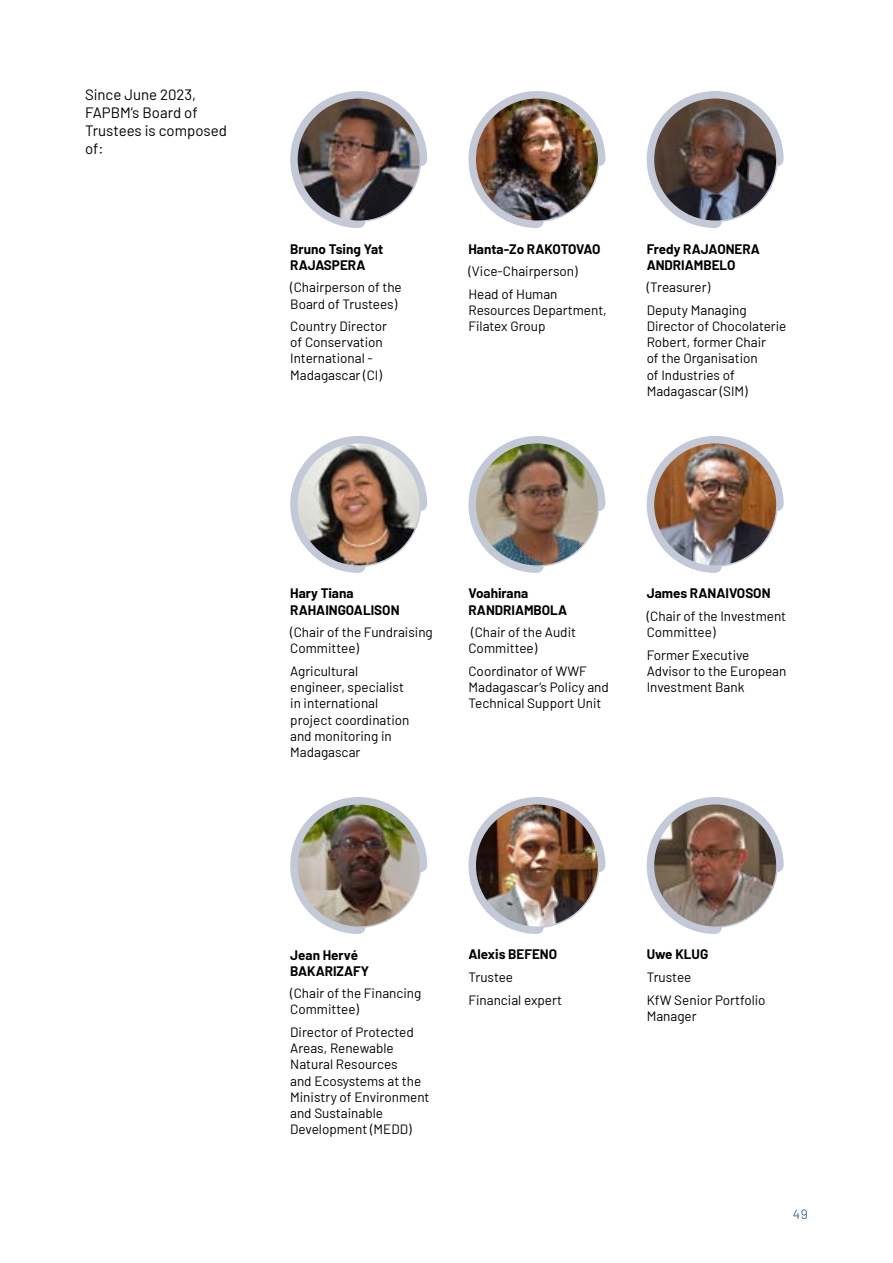
<style>
.page{position:relative;width:893px;height:1263px;background:#fff}
.page>*{position:absolute;margin:0;border:0;box-sizing:border-box;transform-origin:0 0}
.t1{font:15px/18px "Barlow";color:#000}
.t2{font:13.5px/16.2px "Barlow";color:#000}
.t3{font:700 13.5px/16.2px "Barlow";color:#000}
.t4{font:300 13.5px "Barlow";color:#044e71}
</style>
<div class="page">
<svg style="left:290px;top:91px;width:138px;height:137px"></svg>
<img style="left:297px;top:98px;width:123px;height:123px;border-radius:62px">
<svg style="left:468px;top:91px;width:138px;height:137px"></svg>
<img style="left:475px;top:98px;width:124px;height:123px;border-radius:62px">
<svg style="left:646px;top:91px;width:138px;height:137px"></svg>
<img style="left:653px;top:98px;width:124px;height:123px;border-radius:62px">
<svg style="left:290px;top:436px;width:138px;height:137px"></svg>
<img style="left:297px;top:443px;width:123px;height:123px;border-radius:62px">
<svg style="left:468px;top:436px;width:138px;height:137px"></svg>
<img style="left:475px;top:443px;width:124px;height:123px;border-radius:62px">
<svg style="left:646px;top:436px;width:138px;height:137px"></svg>
<img style="left:653px;top:443px;width:124px;height:123px;border-radius:62px">
<svg style="left:290px;top:797px;width:138px;height:137px"></svg>
<img style="left:297px;top:804px;width:123px;height:123px;border-radius:62px">
<svg style="left:468px;top:797px;width:138px;height:137px"></svg>
<img style="left:475px;top:804px;width:124px;height:123px;border-radius:62px">
<svg style="left:646px;top:797px;width:138px;height:137px"></svg>
<img style="left:653px;top:804px;width:124px;height:123px;border-radius:62px">
<p class="t1" style="left:85px;top:84px;width:143px">Since June 2023,<br>FAPBM’s Board of<br>Trustees is composed of:</p>
<p class="t3" style="left:290px;top:240px;width:95px">Bruno Tsing Yat<br>RAJASPERA</p>
<p class="t2" style="left:290px;top:278px;width:113px">(Chairperson of the<br>Board of Trustees)</p>
<p class="t2" style="left:290px;top:317px;width:99px">Country Director of Conservation<br>International -<br>Madagascar (CI)</p>
<p class="t3" style="left:468px;top:240px;width:134px">Hanta-Zo RAKOTOVAO</p>
<p class="t2" style="left:468px;top:259px;width:111px;line-height:22.5px">(Vice-Chairperson)<br>Head of Human</p>
<p class="t2" style="left:468px;top:301px;width:140px">Resources Department,<br>Filatex Group</p>
<p class="t3" style="left:647px;top:240px;width:115px">Fredy RAJAONERA<br>ANDRIAMBELO</p>
<p class="t2" style="left:647px;top:275px;width:101px;line-height:22.5px">(Treasurer)<br>Deputy Managing</p>
<p class="t2" style="left:647px;top:317px;width:141px">Director of Chocolaterie<br>Robert, former Chair<br>of the Organisation<br>of Industries of<br>Madagascar (SIM)</p>
<p class="t3" style="left:290px;top:585px;width:111px">Hary Tiana<br>RAHAINGOALISON</p>
<p class="t2" style="left:290px;top:623px;width:144px">(Chair of the Fundraising<br>Committee)</p>
<p class="t2" style="left:290px;top:662px;width:121px">Agricultural engineer, specialist in international project coordination and monitoring in<br>Madagascar</p>
<p class="t3" style="left:468px;top:585px;width:100px">Voahirana<br>RANDRIAMBOLA</p>
<p class="t2" style="left:468px;top:623px;width:109px">(Chair of the Audit<br>Committee)</p>
<p class="t2" style="left:468px;top:662px;width:142px">Coordinator of WWF<br>Madagascar’s Policy and<br>Technical Support Unit</p>
<p class="t3" style="left:647px;top:585px;width:125px">James RANAIVOSON</p>
<p class="t2" style="left:647px;top:607px;width:141px">(Chair of the Investment<br>Committee)</p>
<p class="t2" style="left:647px;top:646px;width:141px">Former Executive<br>Advisor to the European<br>Investment Bank</p>
<p class="t3" style="left:290px;top:946px;width:80px">Jean Hervé<br>BAKARIZAFY</p>
<p class="t2" style="left:290px;top:984px;width:133px">(Chair of the Financing<br>Committee)</p>
<p class="t2" style="left:290px;top:1023px;width:141px">Director of Protected<br>Areas, Renewable<br>Natural Resources<br>and Ecosystems at the<br>Ministry of Environment and Sustainable<br>Development (MEDD)</p>
<p class="t3" style="left:468px;top:946px;width:90px">Alexis BEFENO</p>
<p class="t2" style="left:468px;top:965px;width:95px;line-height:22.5px">Trustee<br>Financial expert</p>
<p class="t3" style="left:647px;top:946px;width:63px">Uwe KLUG</p>
<p class="t2" style="left:647px;top:965px;width:120px;line-height:22.5px">Trustee<br>KfW Senior Portfolio</p>
<p class="t2" style="left:647px;top:1007px;width:52px">Manager</p>
<p class="t4" style="left:793px;top:1204px;width:17px">49</p>
</div>
